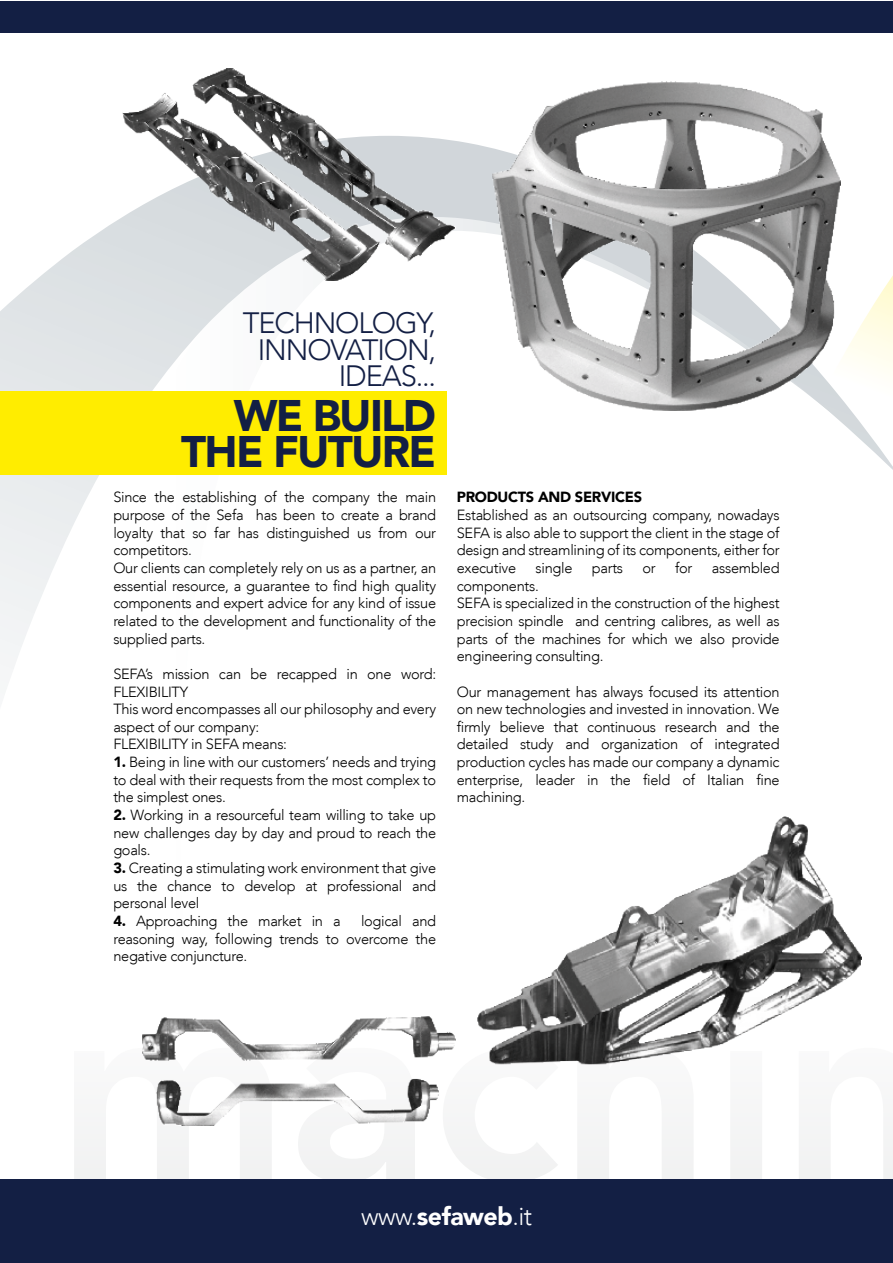
<style>
.page{position:relative;width:893px;height:1263px;background:#fff}
.page>*{position:absolute;margin:0;border:0;box-sizing:border-box;transform-origin:0 0}
.t1{font:900 44.1px/36.8px "Avenir LT";letter-spacing:-.04em;color:#131f44;text-align:right}
.t2{font:300 29.4px/26.4px "Avenir LT";letter-spacing:-.04em;color:#131f44;text-align:right}
.t3{font:300 25.05px "Avenir LT";color:#fff}
.t4{font:300 14.7px/17.7px "Avenir LT";letter-spacing:-.02em;color:#000;text-align:justify}
.t5{font:900 14.7px "Avenir LT";letter-spacing:-.02em;color:#000}
.s1{font-weight:900}
</style>
<div class="page">
<svg style="left:298px;top:1038px;width:595px;height:141px"></svg>
<div style="left:0;top:1179px;width:893px;height:84px;background:#131f44"></div>
<div style="left:0;top:1px;width:893px;height:32px;background:#131f44"></div>
<svg style="left:0;top:141px;width:893px;height:528px"></svg>
<div style="left:0;top:391px;width:446px;height:84px;background:#ffed00"></div>
<img style="left:477px;top:816px;width:384px;height:261px">
<img style="left:493px;top:82px;width:347px;height:329px">
<img style="left:142px;top:1016px;width:313px;height:110px">
<img style="left:123px;top:69px;width:332px;height:211px">
<h2 class="t2" style="left:243px;top:310px;width:195px">TECHNOLOGY,<br>INNOVATION,<br>IDEAS...</h2>
<h1 class="t1" style="left:181px;top:396px;width:256px">WE BUILD<br>THE FUTURE</h1>
<p class="t4" style="left:113px;top:489px;width:324px;text-align:left">Since the establishing of the company the main purpose of the Sefa has been to create a brand loyalty that so far has distinguished us from our competitors.<br>Our clients can completely rely on us as a partner, an essential resource, a guarantee to find high quality components and expert advice for any kind of issue related to the development and functionality of the supplied parts.</p>
<p class="t4" style="left:113px;top:665px;width:324px;text-align:left">SEFA’s mission can be recapped in one word:<br>FLEXIBILITY<br>This word encompasses all our philosophy and every aspect of our company:<br>FLEXIBILITY in SEFA means:</p>
<p class="t4" style="left:113px;top:753px;width:324px"><span class="s1">1.</span> Being in line with our customers’ needs and trying to deal with their requests from the most complex to the simplest ones.</p>
<p class="t4" style="left:113px;top:806px;width:324px"><span class="s1">2.</span> Working in a resourceful team willing to take up new challenges day by day and proud to reach the goals.</p>
<p class="t4" style="left:113px;top:859px;width:324px"><span class="s1">3.</span> Creating a stimulating work environment that give us the chance to develop at professional and personal level</p>
<p class="t4" style="left:113px;top:912px;width:229px"><span class="s1">4.</span> Approaching the market in a</p>
<p class="t4" style="left:113px;top:912px;width:324px;text-indent:248px">logical and reasoning way, following trends to overcome the negative conjuncture.</p>
<p class="t5" style="left:457px;top:488px;width:187px">PRODUCTS AND SERVICES</p>
<p class="t4" style="left:457px;top:506px;width:324px">Established as an outsourcing company, nowadays SEFA is also able to support the client in the stage of design and streamlining of its components, either for executive</p>
<p class="t4" style="left:536px;top:559px;width:38px">single</p>
<p class="t4" style="left:592px;top:559px;width:33px">parts</p>
<p class="t4" style="left:643px;top:559px;width:15px">or</p>
<p class="t4" style="left:675px;top:559px;width:19px">for</p>
<p class="t4" style="left:712px;top:559px;width:69px">assembled</p>
<p class="t4" style="left:457px;top:577px;width:324px;text-align:left">components.<br>SEFA is specialized in the construction of the highest precision spindle and centring calibres, as well as parts of the machines for which we also provide engineering consulting.</p>
<p class="t4" style="left:457px;top:683px;width:324px">Our management has always focused its attention on new technologies and invested in innovation. We firmly believe that continuous research and the detailed study and organization of integrated production cycles has made our company a dynamic enterprise, leader in the field of Italian fine machining.</p>
<h3 class="t3" style="left:361px;top:1201px;width:172px">www.<span class="s1">sefaweb</span>.it</h3>
</div>
